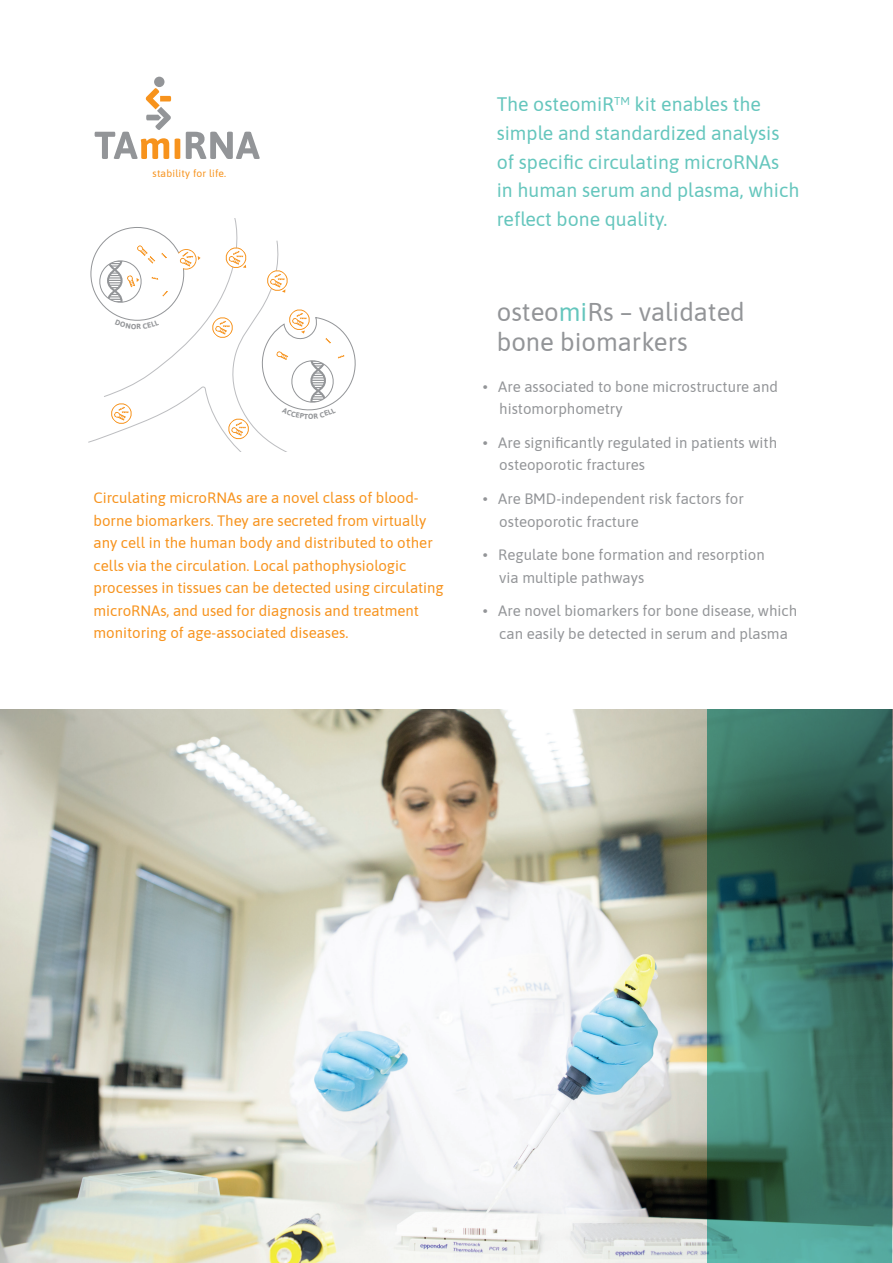
<style>
.page{position:relative;width:893px;height:1263px;background:#fff}
.page>*{position:absolute;margin:0;border:0;box-sizing:border-box;transform-origin:0 0}
.t1{font:25.65px/29.5px "Asap";color:#939598}
.t2{font:19.5px/28.5px "Asap";color:#65c6bd}
.t3{font:15px/22.5px "Asap";color:#939598}
.t4{font:15px/22.5px "Asap";color:#f7931d}
.t5{font:10.2px "Asap";letter-spacing:.02em;color:#f7931d}
.s1{color:#65c6bd}
</style>
<div class="page">
<img style="left:0;top:709px;width:708px;height:553px">
<svg style="left:708px;top:709px;width:184px;height:553px;background:#397062"></svg>
<svg style="left:186px;top:132px;width:74px;height:27px"></svg>
<div style="left:154px;top:77px;width:10px;height:10px;background:#939598;border-radius:50%"></div>
<svg style="left:95px;top:88px;width:85px;height:71px"></svg>
<svg style="left:88px;top:219px;width:268px;height:232px"></svg>
<p class="t5" style="left:153px;top:166px;width:75px">stability for life.</p>
<p class="t4" style="left:94px;top:486px;width:352px">Circulating microRNAs are a novel class of blood&shy;borne biomarkers. They are secreted from virtually any cell in the human body and distributed to other cells via the circulation. Local pathophysiologic processes in tissues can be detected using circulating microRNAs, and used for diagnosis and treatment monitoring of age-associated diseases.</p>
<h2 class="t2" style="left:497px;top:89px;width:304px">The osteomiR<sup>TM</sup> kit enables the simple and standardized analysis of specific circulating microRNAs in human serum and plasma, which reflect bone quality.</h2>
<h1 class="t1" style="left:497px;top:296px;width:249px">osteo<span class="s1">mi</span>Rs – validated bone biomarkers</h1>
<p class="t3" style="left:499px;top:375px;width:280px;text-indent:-17px">• Are associated to bone microstructure and histomorphometry</p>
<p class="t3" style="left:499px;top:431px;width:279px;text-indent:-17px">• Are significantly regulated in patients with osteoporotic fractures</p>
<p class="t3" style="left:499px;top:487px;width:246px;text-indent:-17px">• Are BMD-independent risk factors for osteoporotic fracture</p>
<p class="t3" style="left:499px;top:543px;width:267px;text-indent:-17px">• Regulate bone formation and resorption via multiple pathways</p>
<p class="t3" style="left:483px;top:599px;width:316px;text-align:center">• Are novel biomarkers for bone disease, which can easily be detected in serum and plasma</p>
</div>
